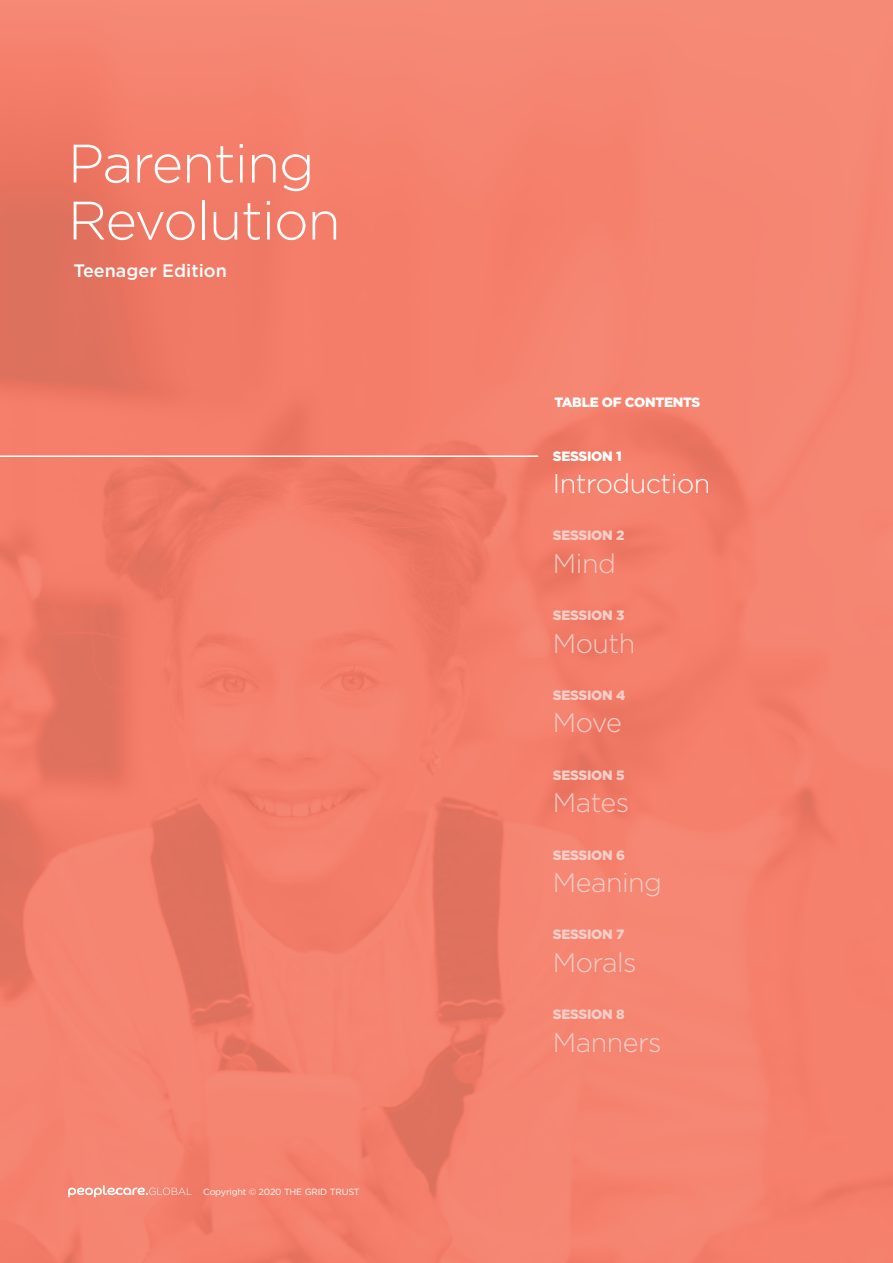
<style>
.page{position:relative;width:893px;height:1263px;background:#f47e69}
.page>*{position:absolute;margin:0;border:0;box-sizing:border-box;transform-origin:0 0}
.t1{font:300 54px/57px "Gotham";letter-spacing:-.02em;color:#fff}
.t2{font:300 27px "Gotham";letter-spacing:-.02em;color:#f7cec8}
.t3{font:300 27px "Gotham";letter-spacing:-.02em;color:#fff}
.t4{font:500 18px "Gotham";color:#fff}
.t5{font:900 13.5px "Gotham";letter-spacing:-.02em;color:#f7cec8}
.t6{font:900 13.5px "Gotham";letter-spacing:-.02em;color:#fff}
.t7{font:9px "Gotham";letter-spacing:-.02em;color:#fff}
</style>
<div class="page">
<hr style="left:0;top:455px;width:538px;height:2px;background:#fff">
<svg style="left:68px;top:1185px;width:124px;height:12px"></svg>
<h1 class="t1" style="left:68px;top:133px;width:274px">Parenting<br>Revolution</h1>
<h3 class="t4" style="left:73px;top:259px;width:155px">Teenager Edition</h3>
<p class="t7" style="left:203px;top:1186px;width:158px">Copyright © 2020 THE GRID TRUST</p>
<p class="t6" style="left:554px;top:393px;width:148px">TABLE OF CONTENTS</p>
<p class="t6" style="left:553px;top:446px;width:70px">SESSION 1</p>
<h2 class="t3" style="left:553px;top:466px;width:159px">Introduction</h2>
<p class="t5" style="left:553px;top:526px;width:73px">SESSION 2</p>
<h2 class="t2" style="left:553px;top:546px;width:64px">Mind</h2>
<p class="t5" style="left:553px;top:606px;width:73px">SESSION 3</p>
<h2 class="t2" style="left:553px;top:626px;width:84px">Mouth</h2>
<p class="t5" style="left:553px;top:686px;width:74px">SESSION 4</p>
<h2 class="t2" style="left:553px;top:706px;width:70px">Move</h2>
<p class="t5" style="left:553px;top:766px;width:73px">SESSION 5</p>
<h2 class="t2" style="left:553px;top:785px;width:78px">Mates</h2>
<p class="t5" style="left:553px;top:845px;width:74px">SESSION 6</p>
<h2 class="t2" style="left:553px;top:865px;width:111px">Meaning</h2>
<p class="t5" style="left:553px;top:925px;width:73px">SESSION 7</p>
<h2 class="t2" style="left:553px;top:945px;width:85px">Morals</h2>
<p class="t5" style="left:553px;top:1005px;width:73px">SESSION 8</p>
<h2 class="t2" style="left:553px;top:1025px;width:110px">Manners</h2>
</div>
